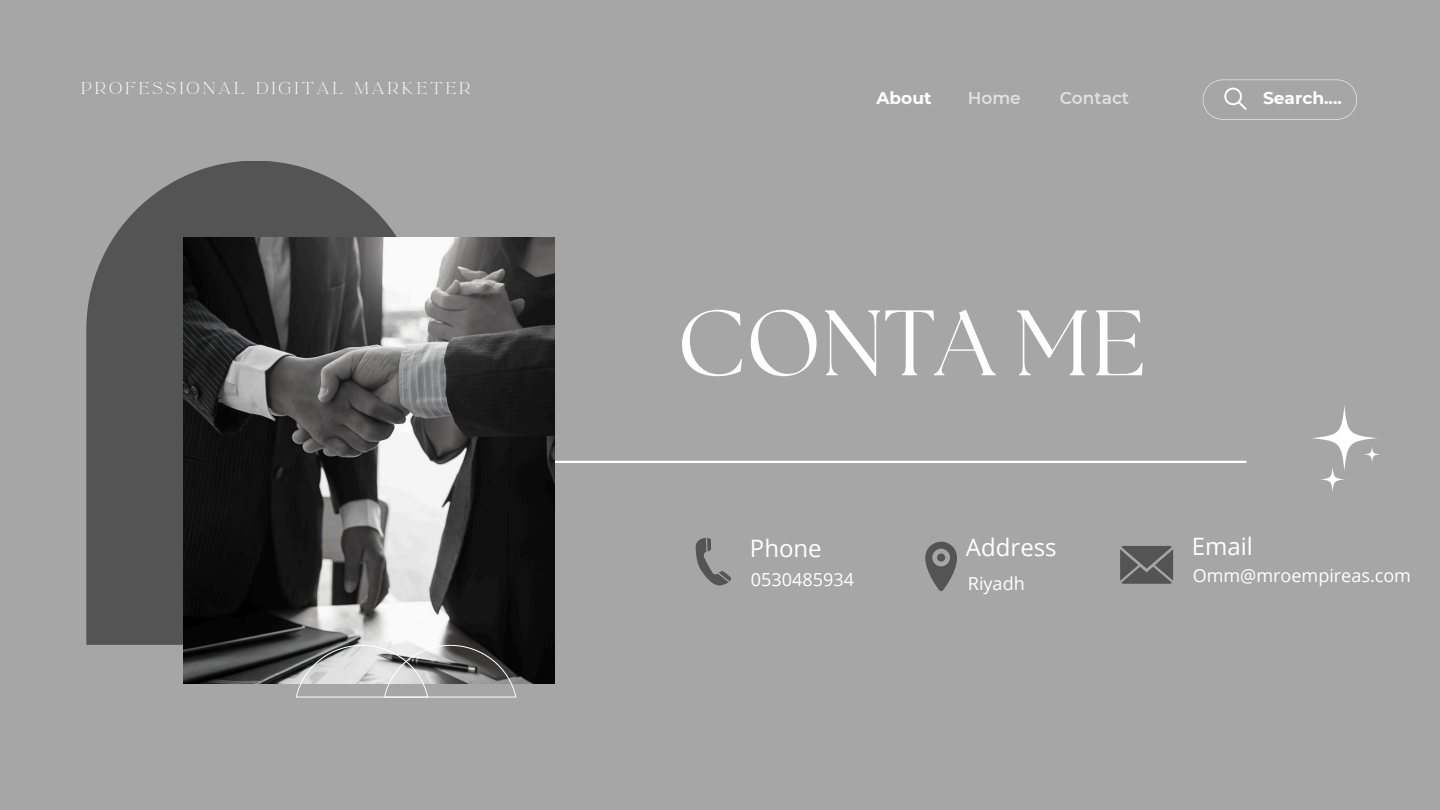
<style>
.page{position:relative;width:1440px;height:810px;background:#a6a6a6}
.page>*{position:absolute;margin:0;border:0;box-sizing:border-box;transform-origin:0 0}
.t1{font:92.7px "The Seasons";color:#fff}
.t2{font:24px "Open Sans";color:#fff}
.t3{font:18px "Open Sans";color:#fff}
.t4{font:700 17px "Montserrat";color:#fff}
.t5{font:600 17px "Montserrat";color:#fff}
.t6{font:15px "La Luxes Serif";letter-spacing:.2em;color:#fff}
</style>
<div class="page">
<svg style="left:1203px;top:80px;width:154px;height:40px"></svg>
<svg style="left:86px;top:161px;width:338px;height:484px;fill:#545454"></svg>
<hr style="left:483px;top:461px;width:763px;height:2px;background:#fff">
<img style="left:183px;top:238px;width:371px;height:446px">
<svg style="left:1311px;top:405px;width:67px;height:66px"></svg>
<svg style="left:1320px;top:467px;width:25px;height:25px"></svg>
<svg style="left:1364px;top:446px;width:16px;height:17px"></svg>
<svg style="left:296px;top:645px;width:220px;height:52px"></svg>
<svg style="left:696px;top:538px;width:35px;height:48px"></svg>
<svg style="left:925px;top:542px;width:32px;height:49px"></svg>
<div style="left:937px;top:553px;width:8px;height:9px;background:#545454;border-radius:50%"></div>
<svg style="left:1120px;top:546px;width:53px;height:37px;background:#606060"></svg>
<p class="t6" style="left:81px;top:77px;width:391px">PROFESSIONAL DIGITAL MARKETER</p>
<h3 class="t4" style="left:876px;top:88px;width:56px">About</h3>
<p class="t5" style="left:968px;top:88px;width:55px">Home</p>
<p class="t5" style="left:1060px;top:88px;width:71px">Contact</p>
<h3 class="t4" style="left:1263px;top:88px;width:80px">Search....</h3>
<p class="t1" style="left:677px;top:301px;width:470px">CONTA ME</p>
<h3 class="t2" style="left:750px;top:532px;width:73px">Phone</h3>
<h3 class="t2" style="left:966px;top:530px;width:92px">Address</h3>
<p class="t3" style="left:751px;top:567px;width:105px">0530485934</p>
<h1 class="t3" style="left:968px;top:571px;width:58px">Riyadh</h1>
<h2 class="t2" style="left:1192px;top:530px;width:63px">Email</h2>
<h2 class="t3" style="left:1193px;top:563px;width:220px">Omm@mroempireas.com</h2>
</div>
